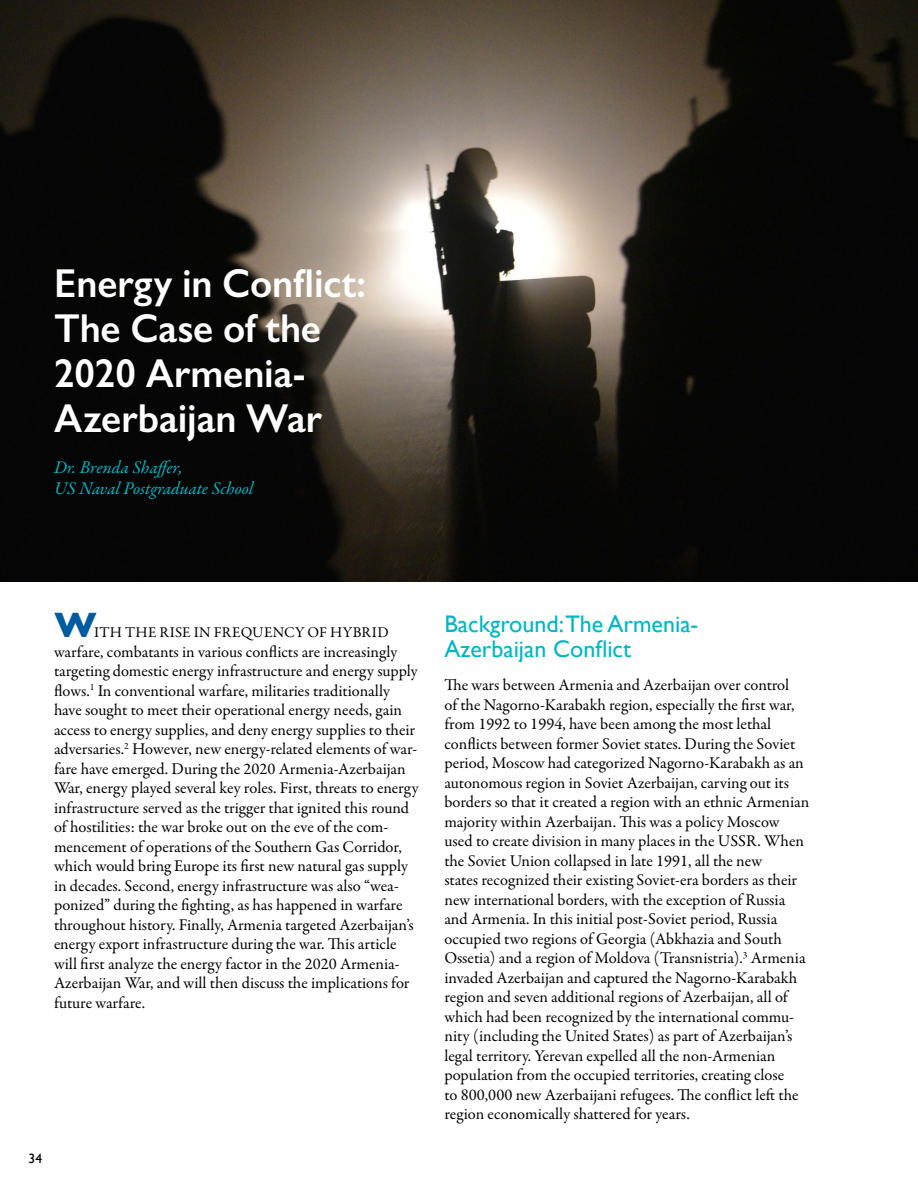
<style>
.page{position:relative;width:918px;height:1188px;background:#fff}
.page>*{position:absolute;margin:0;border:0;box-sizing:border-box;transform-origin:0 0}
.t1{font:600 40.5px/45px "Gill Sans";color:#fff;scale:.96 1}
.t2{font:700 36px "Gill Sans";color:#005ba0}
.t3{font:24px/25.5px "Gill Sans";color:#00b7c4}
.t4{font:italic 18px/21px "Garamond Premr Pro";letter-spacing:-.005em;color:#00b7c4}
.t5{font:16.5px/19.5px "Garamond Premr Pro";color:#000}
.t6{font:15px "Garamond Premr Pro";letter-spacing:.025em;color:#000}
.t7{font:13.5px "Gill Sans";color:#000}
</style>
<div class="page">
<img style="left:0;top:0;width:917px;height:581px">
<h1 class="t1" style="left:54px;top:260px;width:327px">Energy in Conflict:<br>The Case of the<br>2020 Armenia-<br>Azerbaijan War</h1>
<p class="t4" style="left:54px;top:458px;width:201px">Dr. Brenda Shaffer,<br>US Naval Postgraduate School</p>
<h2 class="t2" style="left:54px;top:604px;width:44px">W</h2>
<p class="t6" style="left:94px;top:623px;width:296px">ITH THE RISE IN FREQUENCY OF HYBRID</p>
<p class="t5" style="left:54px;top:642px;width:366px">warfare, combatants in various conflicts are increasingly targeting domestic energy infrastructure and energy supply flows.<sup>1</sup> In conventional warfare, militaries traditionally have sought to meet their operational energy needs, gain access to energy supplies, and deny energy supplies to their adversaries.<sup>2</sup> However, new energy-related elements of war&shy;fare have emerged. During the 2020 Armenia-Azerbaijan War, energy played several key roles. First, threats to energy infrastructure served as the trigger that ignited this round of hostilities: the war broke out on the eve of the com&shy;mencement of operations of the Southern Gas Corridor, which would bring Europe its first new natural gas supply in decades. Second, energy infrastructure was also “wea&shy;ponized” during the fighting, as has happened in warfare throughout history. Finally, Armenia targeted Azerbaijan’s energy export infrastructure during the war. This article will first analyze the energy factor in the 2020 Armenia-Azerbaijan War, and will then discuss the implications for future warfare.</p>
<p class="t7" style="left:29px;top:1150px;width:15px">34</p>
<h3 class="t3" style="left:444px;top:610px;width:255px">Background:The Armenia-<br>Azerbaijan Conflict</h3>
<p class="t5" style="left:444px;top:676px;width:366px">The wars between Armenia and Azerbaijan over control<br>of the Nagorno-Karabakh region, especially the first war, from 1992 to 1994, have been among the most lethal conflicts between former Soviet states. During the Soviet period, Moscow had categorized Nagorno-Karabakh as an autonomous region in Soviet Azerbaijan, carving out its borders so that it created a region with an ethnic Armenian majority within Azerbaijan. This was a policy Moscow used to create division in many places in the USSR. When the Soviet Union collapsed in late 1991, all the new<br>states recognized their existing Soviet-era borders as their new international borders, with the exception of Russia and Armenia. In this initial post-Soviet period, Russia occupied two regions of Georgia (Abkhazia and South Ossetia) and a region of Moldova (Transnistria).<sup>3</sup> Armenia invaded Azerbaijan and captured the Nagorno-Karabakh region and seven additional regions of Azerbaijan, all of which had been recognized by the international commu&shy;nity (including the United States) as part of Azerbaijan’s legal territory. Yerevan expelled all the non-Armenian population from the occupied territories, creating close<br>to 800,000 new Azerbaijani refugees. The conflict left the region economically shattered for years.</p>
</div>
